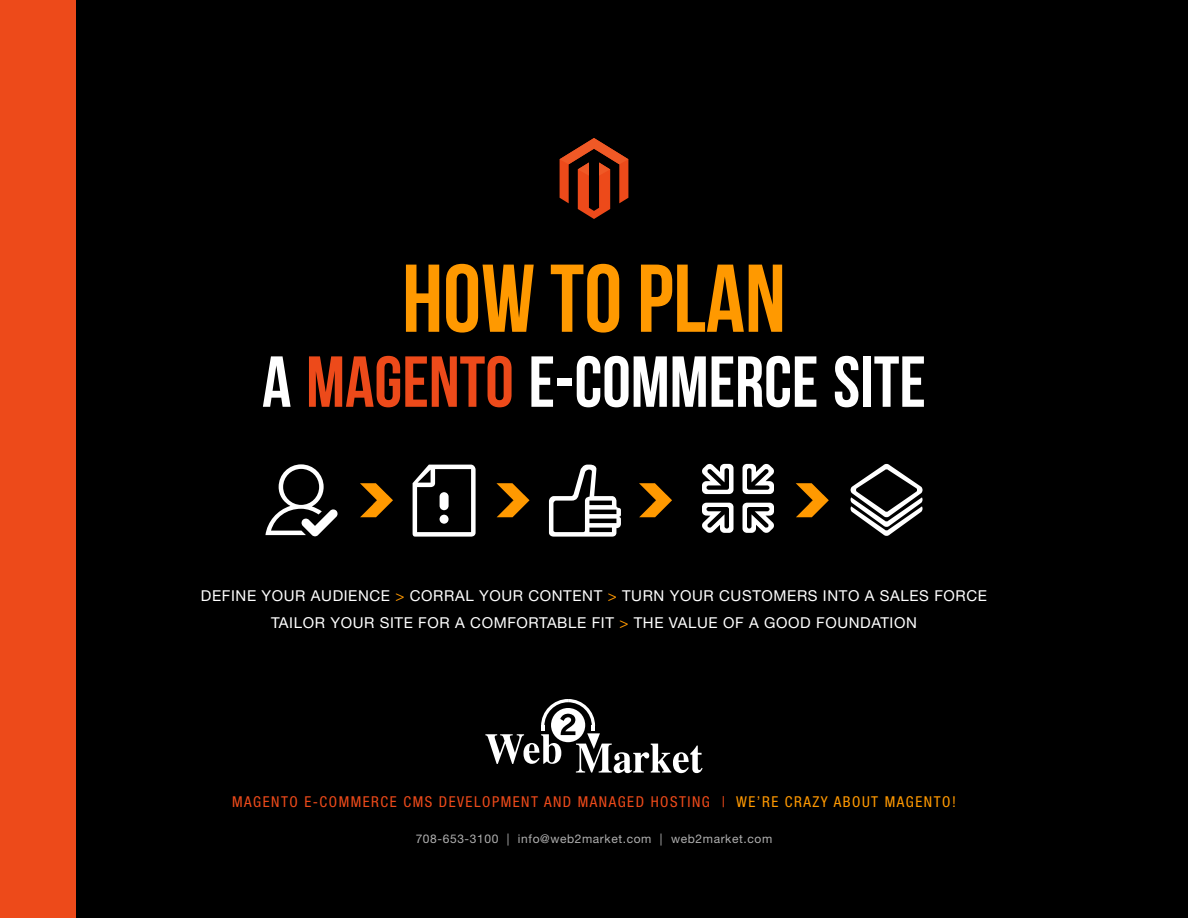
<style>
.page{position:relative;width:1188px;height:918px;background:#fff}
.page>*{position:absolute;margin:0;border:0;box-sizing:border-box;transform-origin:0 0}
.t1{font:96px "Bebas Neue";color:#f90}
.t2{font:72px "Bebas Neue";color:#fff}
.t3{font:15px/27px "Helvetica Neue LT Std";letter-spacing:.04em;color:#fff;text-align:center}
.t4{font:condensed 15px "Helvetica Neue LT Std";letter-spacing:.1em;color:#ed4a1a}
.t5{font:12px "Helvetica Neue LT Std";letter-spacing:.05em;color:#b0b0b0}
.s1{color:#ed4a1a}
.s2{color:#f90}
</style>
<div class="page">
<div style="left:75px;top:0;width:1113px;height:918px;background:#000"></div>
<svg style="left:560px;top:138px;width:68px;height:81px;background:#6a230d"></svg>
<svg style="left:485px;top:699px;width:218px;height:74px"></svg>
<div style="left:0;top:0;width:75px;height:918px;background:#ed4a1a"></div>
<svg style="left:413px;top:465px;width:63px;height:72px"></svg>
<div style="left:440px;top:515px;width:9px;height:9px;background:#fff;border-radius:50%"></div>
<div style="left:440px;top:492px;width:9px;height:18px;background:#fff;border-radius:4px"></div>
<svg style="left:549px;top:465px;width:72px;height:72px"></svg>
<svg style="left:850px;top:463px;width:73px;height:73px"></svg>
<svg style="left:265px;top:464px;width:73px;height:73px"></svg>
<svg style="left:360px;top:483px;width:33px;height:34px"></svg>
<svg style="left:496px;top:483px;width:34px;height:34px"></svg>
<svg style="left:639px;top:483px;width:33px;height:34px"></svg>
<svg style="left:796px;top:483px;width:33px;height:34px"></svg>
<svg style="left:702px;top:463px;width:72px;height:70px"></svg>
<h1 class="t1" style="left:402px;top:246px;width:385px">HOW TO PLAN</h1>
<h2 class="t2" style="left:262px;top:342px;width:665px">A <span class="s1">MAGENTO</span> E-COMMERCE SITE</h2>
<p class="t3" style="left:201px;top:582px;width:788px">DEFINE YOUR AUDIENCE <span class="s2">&gt;</span> CORRAL YOUR CONTENT <span class="s2">&gt;</span> TURN YOUR CUSTOMERS INTO A SALES FORCE<br>TAILOR YOUR SITE FOR A COMFORTABLE FIT <span class="s2">&gt;</span> THE VALUE OF A GOOD FOUNDATION</p>
<p class="t4" style="left:232px;top:793px;width:725px">MAGENTO E-COMMERCE CMS DEVELOPMENT AND MANAGED HOSTING | <span class="s2">WE’RE CRAZY ABOUT MAGENTO!</span></p>
<p class="t5" style="left:416px;top:832px;width:358px">708-653-3100 | info@web2market.com | web2market.com</p>
</div>
